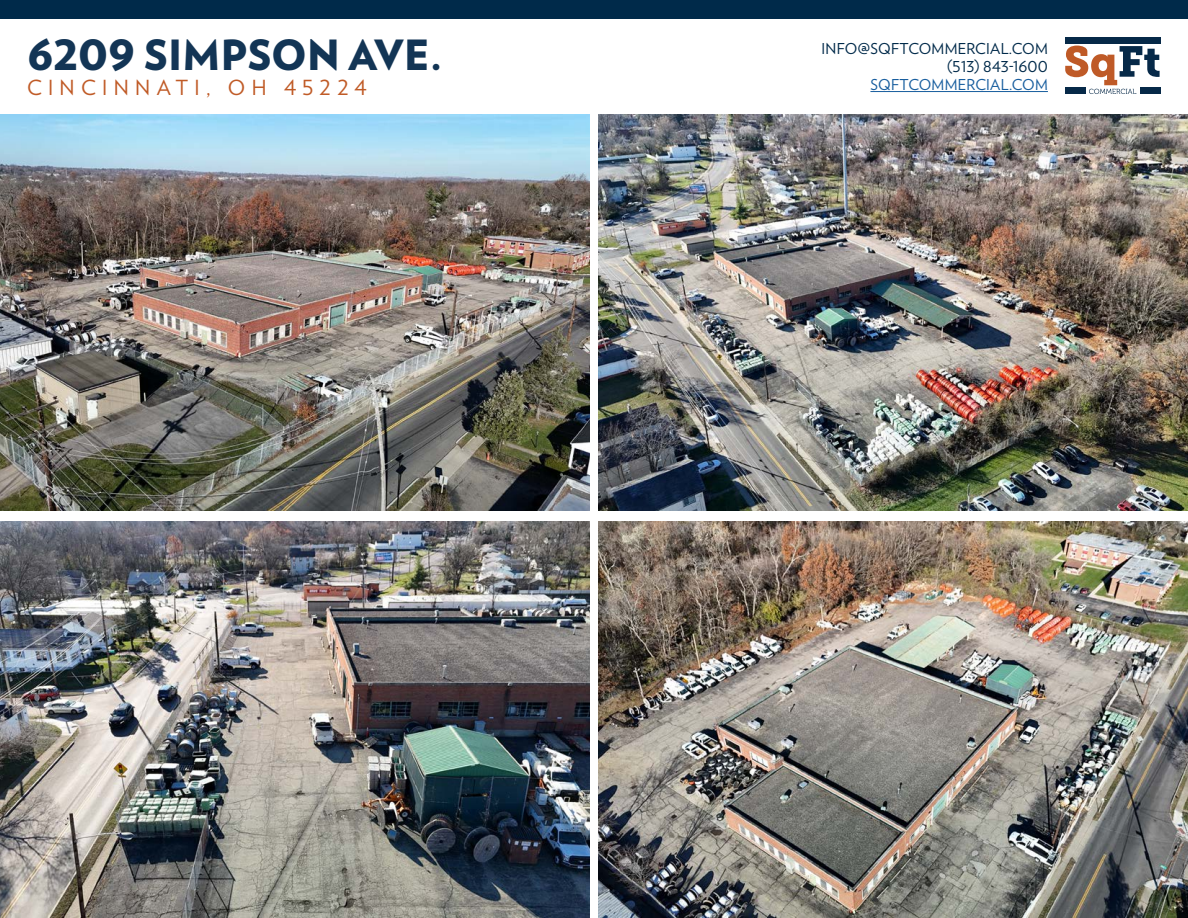
<style>
.page{position:relative;width:1188px;height:918px;background:#fff}
.page>*{position:absolute;margin:0;border:0;box-sizing:border-box;transform-origin:0 0}
.t1{font:900 41.55px "Verlag";letter-spacing:.005em;color:#133555}
.t2{font:20.85px "Verlag";letter-spacing:.3em;color:#c05b27}
.t3{font:15px/18px "Verlag";letter-spacing:.01em;color:#002a4a;text-align:right}
.t4{font:15px "Verlag";letter-spacing:.01em;color:#175d9e}
</style>
<div class="page">
<div style="left:0;top:0;width:1188px;height:18px;background:#002a4a"></div>
<div style="left:1141px;top:87px;width:20px;height:7px;background:#062948"></div>
<div style="left:1065px;top:37px;width:96px;height:6px;background:#062948"></div>
<svg style="left:1065px;top:46px;width:95px;height:48px"></svg>
<hr style="left:870px;top:91px;width:178px;height:1px;background:#175d9e">
<img style="left:1px;top:114px;width:588px;height:397px">
<img style="left:599px;top:114px;width:589px;height:397px">
<img style="left:1px;top:521px;width:588px;height:397px">
<img style="left:599px;top:521px;width:589px;height:397px">
<hr style="left:0;top:114px;width:1px;height:804px;background:#002a4a">
<h1 class="t1" style="left:27px;top:20px;width:416px">6209 SIMPSON AVE.</h1>
<h2 class="t2" style="left:27px;top:71px;width:341px">CINCINNATI, OH 45224</h2>
<p class="t3" style="left:821px;top:39px;width:228px">INFO@SQFTCOMMERCIAL.COM (513) 843-1600</p>
<p class="t4" style="left:870px;top:73px;width:179px">SQFTCOMMERCIAL.COM</p>
</div>
